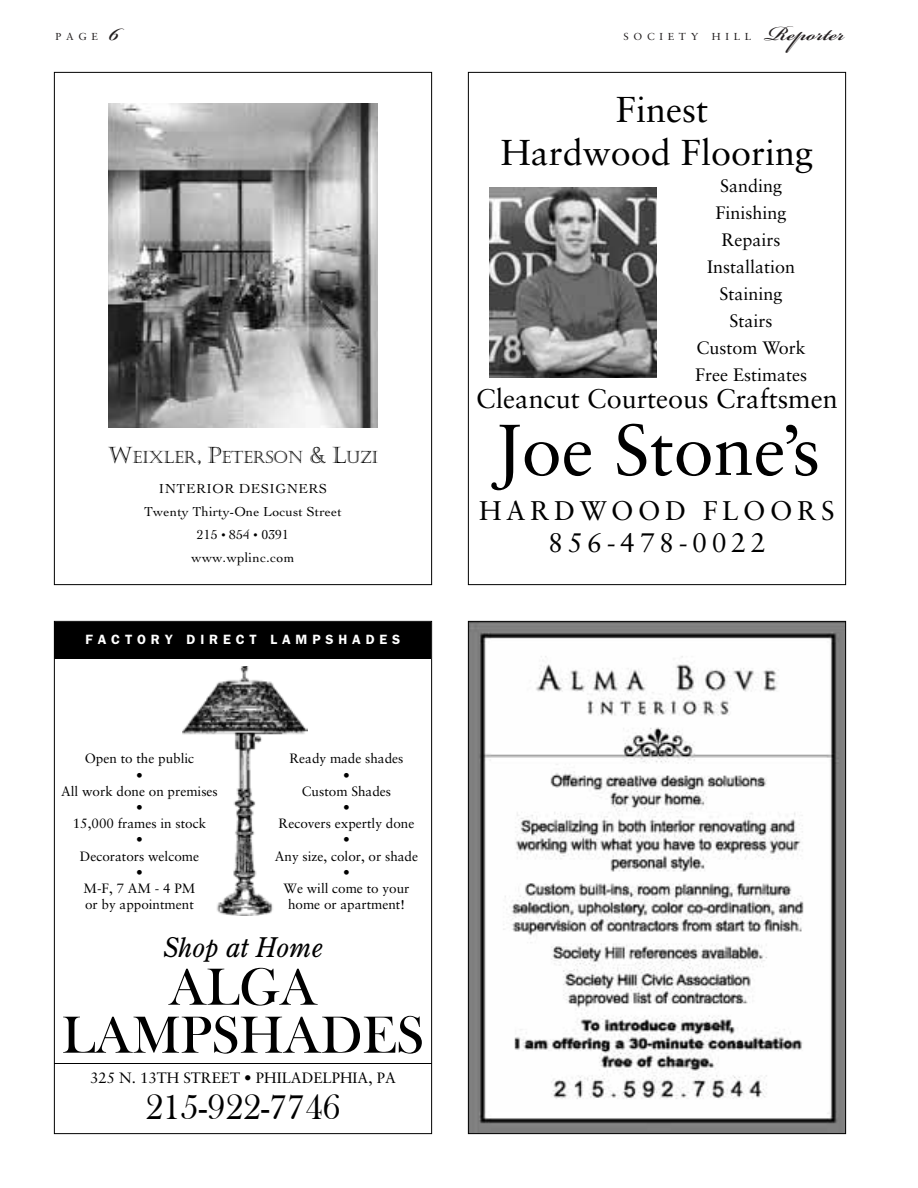
<style>
.page{position:relative;width:918px;height:1188px;background:#fff}
.page>*{position:absolute;margin:0;border:0;box-sizing:border-box;transform-origin:0 0}
.t1{font:72px "Sabon";color:#000}
.t2{font:54px/48px "Bask Old Face";color:#000;text-align:center}
.t3{font:36px/43.2px "Sabon";color:#000;text-align:center}
.t4{font:36px "Bask Old Face";color:#000}
.t5{font:36px "Bickham Script MM 600";color:#231f20;scale:1.05 1}
.t6{font:31.5px "Bickham Script MM 600";color:#231f20;scale:1.05 1}
.t7{font:27px "Sabon";color:#000}
.t8{font:27px/32.4px "Sabon";letter-spacing:.165em;color:#000;text-align:center}
.t9{font:italic 27px "Century Old Style";color:#000}
.t10{font:18px/27px "Sabon";color:#000;text-align:center}
.t11{font:16.8px "Castellar";letter-spacing:-.01em;color:#000}
.t12{font:15px "Sabon";color:#000}
.t13{font:13.8px/23.2px "Cochin";letter-spacing:.01em;color:#000;text-align:center}
.t14{font:13.5px/16.2px "Sabon";color:#000;text-align:center}
.t15{font:600 13.5px "Franklin Gothic";letter-spacing:.36em;color:#fff}
.t16{font:10.2px "Sabon";letter-spacing:.445em;color:#231f20;scale:1.05 1}
.s1{font-size:22.5px}
.s2{font-size:9.6px}
</style>
<div class="page">
<img style="left:108px;top:104px;width:270px;height:324px">
<svg style="left:54px;top:621px;width:792px;height:513px"></svg>
<div style="left:55px;top:622px;width:376px;height:36px;background:#000"></div>
<img style="left:183px;top:667px;width:125px;height:249px">
<hr style="left:54px;top:1063px;width:378px;height:1px;background:#000">
<img style="left:489px;top:188px;width:168px;height:190px">
<p class="t16" style="left:56px;top:32px;width:42px">PAGE</p>
<h3 class="t5" style="left:109px;top:6px;width:12px">6</h3>
<p class="t16" style="left:623px;top:32px;width:73px">SOCIETY</p>
<p class="t16" style="left:712px;top:32px;width:39px">HILL</p>
<h3 class="t6" style="left:765px;top:11px;width:77px">Reporter</h3>
<p class="t11" style="left:108px;top:448px;width:272px"><span class="s1">W</span>EIXLER<span class="s1">, P</span>ETERSON <span class="s1">&amp; L</span>UZI</p>
<p class="t13" style="left:144px;top:478px;width:199px">INTERIOR DESIGNERS<br>Twenty Thirty-One Locust Street<br>215 <span class="s2">•</span> 854 <span class="s2">•</span> 0391 www.wplinc.com</p>
<p class="t15" style="left:86px;top:634px;width:316px">FACTORY DIRECT LAMPSHADES</p>
<p class="t14" style="left:61px;top:752px;width:158px">Open to the public<br>•<br>All work done on premises •<br>15,000 frames in stock<br>•<br>Decorators welcome<br>•<br>M-F, 7 AM - 4 PM<br>or by appointment</p>
<p class="t14" style="left:275px;top:752px;width:145px">Ready made shades<br>•<br>Custom Shades<br>•<br>Recovers expertly done •<br>Any size, color, or shade •<br>We will come to your home or apartment!</p>
<h3 class="t9" style="left:163px;top:937px;width:161px">Shop at Home</h3>
<h2 class="t2" style="left:62px;top:967px;width:364px">ALGA<br>LAMPSHADES</h2>
<p class="t12" style="left:90px;top:1071px;width:307px">325 N. 13TH STREET • PHILADELPHIA, PA</p>
<h3 class="t4" style="left:145px;top:1092px;width:197px">215-922-7746</h3>
<h3 class="t3" style="left:501px;top:91px;width:314px">Finest<br>Hardwood Flooring</h3>
<h3 class="t10" style="left:695px;top:174px;width:113px">Sanding<br>Finishing<br>Repairs<br>Installation<br>Staining<br>Stairs<br>Custom Work<br>Free Estimates</h3>
<h3 class="t7" style="left:476px;top:388px;width:363px">Cleancut Courteous Craftsmen</h3>
<h1 class="t1" style="left:494px;top:420px;width:328px">Joe Stone’s</h1>
<h3 class="t8" style="left:479px;top:497px;width:357px">HARDWOOD FLOORS<br>856-478-0022</h3>
</div>
